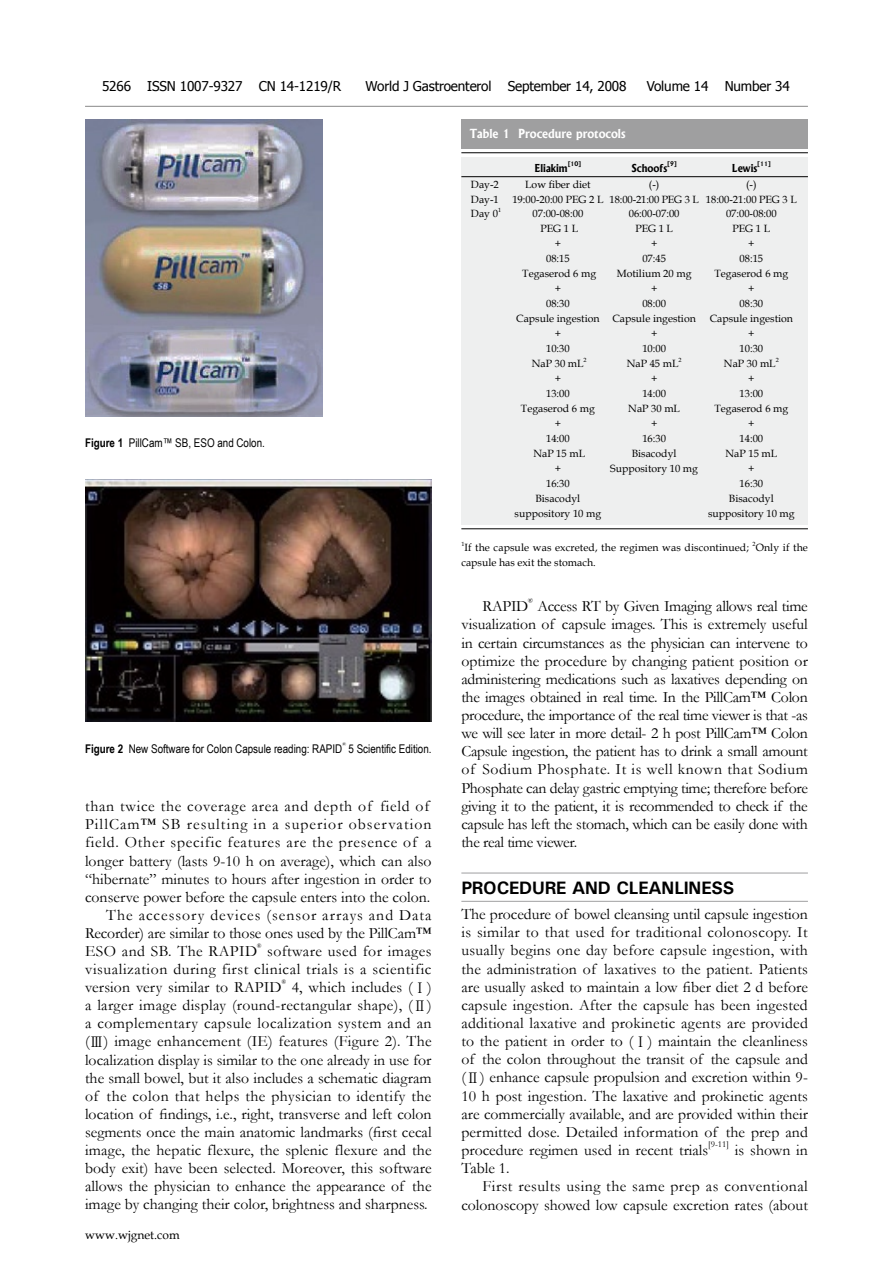
<style>
.page{position:relative;width:893px;height:1263px;background:#fff}
.page>*{position:absolute;margin:0;border:0;box-sizing:border-box;transform-origin:0 0}
.t1{font:700 18px "Univers";letter-spacing:-.01em;color:#000}
.t2{font:15.75px/18.1px "Garamond";letter-spacing:.005em;color:#000;text-align:justify}
.t3{font:15.75px "Garamond";letter-spacing:.03em;color:#000}
.t4{font:13.5px "Tahoma";letter-spacing:-.01em;color:#000}
.t5{font:12px "Arial Narrow";color:#000}
.t6{font:700 12px "Albertus";color:#fff}
.t7{font:12px "Book Antiqua";color:#000}
.t8{font:10.5px/15px "Book Antiqua";color:#000;text-align:center}
.t9{font:700 10.5px "Albertus";color:#000}
.t10{font:9.15px "Garamond";color:#000}
.t11{font:9.15px "Sim Sun";color:#000}
.t12{font:7.05px "Sim Sun";color:#000}
.t13{font:700 6.15px "Albertus";color:#000}
.t14{font:6.15px "Book Antiqua";color:#000}
.s1{font-weight:700}
.s2{font-family:"Koz Min Pro";font-size:14.25px}
</style>
<div class="page">
<hr style="left:85px;top:106px;width:723px;height:1px;background:#898989">
<img style="left:85px;top:119px;width:238px;height:298px">
<img style="left:85px;top:479px;width:347px;height:242px">
<div style="left:461px;top:119px;width:347px;height:29px;background:#9f9fa0"></div>
<div style="left:461px;top:157px;width:347px;height:368px;background:#eeefef"></div>
<hr style="left:461px;top:152px;width:347px;height:1px;background:#000">
<hr style="left:461px;top:176px;width:347px;height:1px;background:#000">
<hr style="left:461px;top:528px;width:347px;height:1px;background:#000">
<hr style="left:461px;top:873px;width:347px;height:1px;background:#9f9fa0">
<hr style="left:461px;top:901px;width:347px;height:1px;background:#9f9fa0">
<p class="t4" style="left:102px;top:77px;width:241px">5266 ISSN 1007-9327 CN 14-1219/R</p>
<p class="t4" style="left:366px;top:77px;width:262px">World J Gastroenterol September 14, 2008</p>
<p class="t4" style="left:647px;top:77px;width:145px">Volume 14 Number 34</p>
<p class="t5" style="left:85px;top:434px;width:181px"><span class="s1">Figure 1</span> PillCam™ SB, ESO and Colon.</p>
<p class="t12" style="left:342px;top:741px;width:5px">®</p>
<p class="t5" style="left:349px;top:740px;width:85px">5 Scientific Edition.</p>
<p class="t5" style="left:85px;top:740px;width:259px"><span class="s1">Figure 2</span> New Software for Colon Capsule reading: RAPID</p>
<p class="t2" style="left:85px;top:797px;width:348px;text-align:right">than twice the coverage area and depth of field of PillCam™ SB resulting in a superior observation field. Other specific features are the presence of a longer battery (lasts 9-10 h on average), which can also “hibernate” minutes to hours after ingestion in order to conserve power before the capsule enters into the colon.<br>The accessory devices (sensor arrays and Data Recorder) are similar to those ones used by the PillCam™ ESO and SB. The RAPID<sup>®</sup> software used for images visualization during first clinical trials is a scientific version very similar to RAPID<sup>®</sup> 4, which includes (<span class="s2">Ⅰ</span>) a larger image display (round-rectangular shape), (<span class="s2">Ⅱ</span>) a complementary capsule localization system and an (<span class="s2">Ⅲ</span>) image enhancement (IE) features (Figure 2). The localization display is similar to the one already in use for the small bowel, but it also includes a schematic diagram of the colon that helps the physician to identify the location of findings, i.e., right, transverse and left colon segments once the main anatomic landmarks (first cecal image, the hepatic flexure, the splenic flexure and the body exit) have been selected. Moreover, this software allows the physician to enhance the appearance of the image by changing their color, brightness and sharpness.</p>
<p class="t7" style="left:85px;top:1226px;width:96px">www.wjgnet.com</p>
<p class="t6" style="left:470px;top:126px;width:157px">Table 1 Procedure protocols</p>
<p class="t9" style="left:535px;top:161px;width:35px">Eliakim</p>
<p class="t13" style="left:568px;top:160px;width:15px">[10]</p>
<p class="t9" style="left:631px;top:161px;width:37px">Schoofs</p>
<p class="t13" style="left:667px;top:160px;width:11px">[9]</p>
<p class="t9" style="left:732px;top:161px;width:27px">Lewis</p>
<p class="t13" style="left:757px;top:160px;width:15px">[11]</p>
<p class="t8" style="left:471px;top:177px;width:29px">Day-2</p>
<p class="t8" style="left:525px;top:177px;width:67px">Low fiber diet</p>
<p class="t8" style="left:649px;top:177px;width:12px">(-)</p>
<p class="t8" style="left:746px;top:177px;width:12px">(-)</p>
<p class="t8" style="left:471px;top:191px;width:29px">Day-1</p>
<p class="t8" style="left:512px;top:191px;width:286px">19:00-20:00 PEG 2 L 18:00-21:00 PEG 3 L 18:00-21:00 PEG 3 L</p>
<p class="t8" style="left:471px;top:206px;width:29px">Day 0</p>
<p class="t14" style="left:498px;top:206px;width:5px">1</p>
<p class="t8" style="left:516px;top:206px;width:85px">07:00-08:00<br>PEG 1 L<br>+<br>08:15<br>Tegaserod 6 mg<br>+<br>08:30<br>Capsule ingestion +<br>10:30<br>NaP 30 mL</p>
<p class="t8" style="left:612px;top:206px;width:85px">06:00-07:00<br>PEG 1 L<br>+<br>07:45<br>Motilium 20 mg +<br>08:00<br>Capsule ingestion +<br>10:00<br>NaP 45 mL</p>
<p class="t8" style="left:710px;top:206px;width:85px">07:00-08:00<br>PEG 1 L<br>+<br>08:15<br>Tegaserod 6 mg<br>+<br>08:30<br>Capsule ingestion +<br>10:30<br>NaP 30 mL</p>
<p class="t14" style="left:584px;top:356px;width:5px">2</p>
<p class="t8" style="left:515px;top:371px;width:88px">+<br>13:00<br>Tegaserod 6 mg<br>+<br>14:00<br>NaP 15 mL<br>+<br>16:30<br>Bisacodyl suppository 10 mg</p>
<p class="t14" style="left:678px;top:356px;width:5px">2</p>
<p class="t8" style="left:610px;top:371px;width:89px">+<br>14:00<br>NaP 30 mL<br>+<br>16:30<br>Bisacodyl<br>Suppository 10 mg</p>
<p class="t14" style="left:776px;top:356px;width:5px">2</p>
<p class="t8" style="left:708px;top:371px;width:88px">+<br>13:00<br>Tegaserod 6 mg<br>+<br>14:00<br>NaP 15 mL<br>+<br>16:30<br>Bisacodyl suppository 10 mg</p>
<p class="t14" style="left:461px;top:539px;width:5px">1</p>
<p class="t8" style="left:464px;top:539px;width:286px">If the capsule was excreted, the regimen was discontinued;</p>
<p class="t14" style="left:753px;top:539px;width:5px">2</p>
<p class="t8" style="left:756px;top:539px;width:54px">Only if the</p>
<p class="t8" style="left:461px;top:554px;width:136px">capsule has exit the stomach.</p>
<p class="t11" style="left:528px;top:596px;width:6px">®</p>
<p class="t2" style="left:461px;top:597px;width:348px;text-indent:76px">Access RT by Given Imaging allows real time visualization of capsule images. This is extremely useful in certain circumstances as the physician can intervene to optimize the procedure by changing patient position or administering medications such as laxatives depending on the images obtained in real time. In the PillCam™ Colon procedure, the importance of the real time viewer is that -as we will see later in more detail- 2 h post PillCam™ Colon Capsule ingestion, the patient has to drink a small amount of Sodium Phosphate. It is well known that Sodium Phosphate can delay gastric emptying time; therefore before giving it to the patient, it is recommended to check if the capsule has left the stomach, which can be easily done with the real time viewer.</p>
<p class="t1" style="left:461px;top:877px;width:275px">PROCEDURE AND CLEANLINESS</p>
<p class="t2" style="left:461px;top:905px;width:348px">The procedure of bowel cleansing until capsule ingestion is similar to that used for traditional colonoscopy. It usually begins one day before capsule ingestion, with the administration of laxatives to the patient. Patients are usually asked to maintain a low fiber diet 2 d before capsule ingestion. After the capsule has been ingested additional laxative and prokinetic agents are provided to the patient in order to (<span class="s2">Ⅰ</span>) maintain the cleanliness of the colon throughout the transit of the capsule and (<span class="s2">Ⅱ</span>) enhance capsule propulsion and excretion within 9- 10 h post ingestion. The laxative and prokinetic agents are commercially available, and are provided within their permitted dose. Detailed information of the prep and procedure regimen used in recent trials</p>
<p class="t2" style="left:483px;top:597px;width:47px">RAPID</p>
<p class="t10" style="left:708px;top:1138px;width:22px">[9-11]</p>
<p class="t2" style="left:735px;top:1141px;width:74px">is shown in</p>
<p class="t2" style="left:461px;top:1159px;width:50px">Table 1.</p>
<p class="t3" style="left:483px;top:1176px;width:327px">First results using the same prep as conventional</p>
<p class="t2" style="left:461px;top:1195px;width:348px">colonoscopy showed low capsule excretion rates (about</p>
</div>
